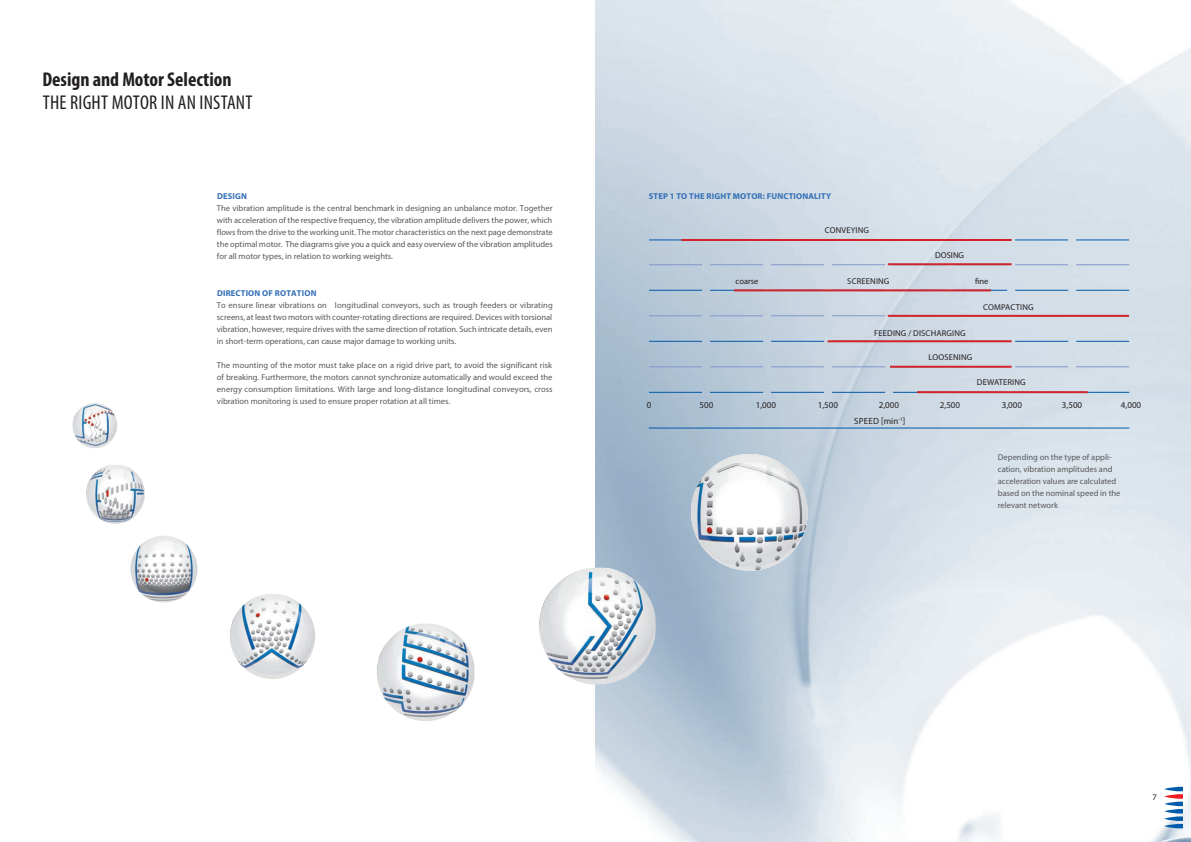
<style>
.page{position:relative;width:1191px;height:842px;background:#fff}
.page>*{position:absolute;margin:0;border:0;box-sizing:border-box;transform-origin:0 0}
.t1{font:condensed 20px "Myriad Pro";letter-spacing:.01em;color:#231f20}
.t2{font:700 condensed 20px "Myriad Pro";letter-spacing:-.005em;color:#231f20}
.t3{font:9px "Myriad Pro";color:#231f20}
.t4{font:9px "Myriad Pro";letter-spacing:.02em;color:#231f20}
.t5{font:8.5px/12px "Myriad Pro";color:#57585a;text-align:justify}
.t6{font:8.5px "Myriad Pro";letter-spacing:.02em;color:#231f20}
.t7{font:700 8.5px "Myriad Pro";letter-spacing:.02em;color:#326fb7}
</style>
<div class="page">
<img style="left:595px;top:0;width:596px;height:842px">
<img style="left:539px;top:568px;width:117px;height:118px">
<img style="left:86px;top:465px;width:59px;height:59px">
<img style="left:691px;top:454px;width:116px;height:117px;border-radius:58px">
<img style="left:130px;top:535px;width:68px;height:68px;border-radius:34px">
<img style="left:377px;top:623px;width:97px;height:98px">
<img style="left:66px;top:397px;width:57px;height:57px;border-radius:29px">
<img style="left:230px;top:594px;width:85px;height:85px">
<svg style="left:1164px;top:787px;width:18px;height:41px"></svg>
<svg style="left:649px;top:240px;width:482px;height:1px"></svg>
<svg style="left:649px;top:264px;width:482px;height:1px"></svg>
<svg style="left:649px;top:290px;width:482px;height:1px"></svg>
<svg style="left:649px;top:315px;width:482px;height:1px"></svg>
<svg style="left:649px;top:341px;width:482px;height:1px"></svg>
<svg style="left:649px;top:367px;width:482px;height:1px"></svg>
<svg style="left:649px;top:392px;width:482px;height:1px"></svg>
<hr style="left:681px;top:239px;width:330px;height:2px;background:#d1232a">
<hr style="left:734px;top:289px;width:257px;height:2px;background:#d1232a">
<hr style="left:887px;top:315px;width:242px;height:2px;background:#d1232a">
<hr style="left:827px;top:340px;width:184px;height:2px;background:#d1232a">
<hr style="left:890px;top:366px;width:121px;height:2px;background:#d1232a">
<hr style="left:917px;top:391px;width:170px;height:2px;background:#d1232a">
<hr style="left:887px;top:263px;width:124px;height:2px;background:#d1232a">
<hr style="left:649px;top:428px;width:480px;height:1px;background:#015aaa">
<h1 class="t2" style="left:43px;top:67px;width:190px">Design and Motor Selection</h1>
<h1 class="t1" style="left:43px;top:90px;width:211px">THE RIGHT MOTOR IN AN INSTANT</h1>
<p class="t7" style="left:217px;top:191px;width:31px">DESIGN</p>
<p class="t5" style="left:217px;top:202px;width:337px">The vibration amplitude is the central benchmark in designing an unbalance motor. Together with acceleration of the respective frequency, the vibration amplitude delivers the power, which flows from the drive to the working unit. The motor characteristics on the next page demonstrate the optimal motor. The diagrams give you a quick and easy overview of the vibration amplitudes for all motor types, in relation to working weights.</p>
<p class="t7" style="left:217px;top:287px;width:101px">DIRECTION OF ROTATION</p>
<p class="t5" style="left:217px;top:299px;width:337px">To ensure linear vibrations on longitudinal conveyors, such as trough feeders or vibrating screens, at least two motors with counter-rotating directions are required. Devices with torsional vibration, however, require drives with the same direction of rotation. Such intricate details, even in short-term operations, can cause major damage to working units.</p>
<p class="t5" style="left:217px;top:359px;width:337px">The mounting of the motor must take place on a rigid drive part, to avoid the significant risk of breaking. Furthermore, the motors cannot synchronize automatically and would exceed the energy consumption limitations. With large and long-distance longitudinal conveyors, cross vibration monitoring is used to ensure proper rotation at all times.</p>
<p class="t7" style="left:649px;top:191px;width:184px">STEP 1 TO THE RIGHT MOTOR: FUNCTIONALITY</p>
<p class="t6" style="left:824px;top:225px;width:46px">CONVEYING</p>
<p class="t6" style="left:935px;top:250px;width:30px">DOSING</p>
<p class="t6" style="left:735px;top:276px;width:24px">coarse</p>
<p class="t6" style="left:847px;top:276px;width:44px">SCREENING</p>
<p class="t6" style="left:975px;top:276px;width:15px">fine</p>
<p class="t6" style="left:874px;top:327px;width:93px">FEEDING / DISCHARGING</p>
<p class="t6" style="left:928px;top:352px;width:45px">LOOSENING</p>
<p class="t6" style="left:983px;top:302px;width:52px">COMPACTING</p>
<p class="t6" style="left:977px;top:377px;width:50px">DEWATERING</p>
<p class="t3" style="left:647px;top:399px;width:6px">0</p>
<p class="t3" style="left:699px;top:399px;width:15px">500</p>
<p class="t3" style="left:756px;top:399px;width:22px">1,000</p>
<p class="t3" style="left:817px;top:399px;width:22px">1,500</p>
<p class="t3" style="left:879px;top:399px;width:22px">2,000</p>
<p class="t3" style="left:940px;top:399px;width:22px">2,500</p>
<p class="t3" style="left:1001px;top:399px;width:22px">3,000</p>
<p class="t3" style="left:1062px;top:399px;width:22px">3,500</p>
<p class="t3" style="left:1121px;top:399px;width:22px">4,000</p>
<p class="t4" style="left:854px;top:415px;width:53px">SPEED [min<sup>-1</sup>]</p>
<p class="t5" style="left:998px;top:451px;width:124px;text-align:left">Depending on the type of appli&shy;cation, vibration amplitudes and acceleration values are calculated based on the nominal speed in the relevant network</p>
<p class="t6" style="left:1152px;top:792px;width:6px">7</p>
</div>
